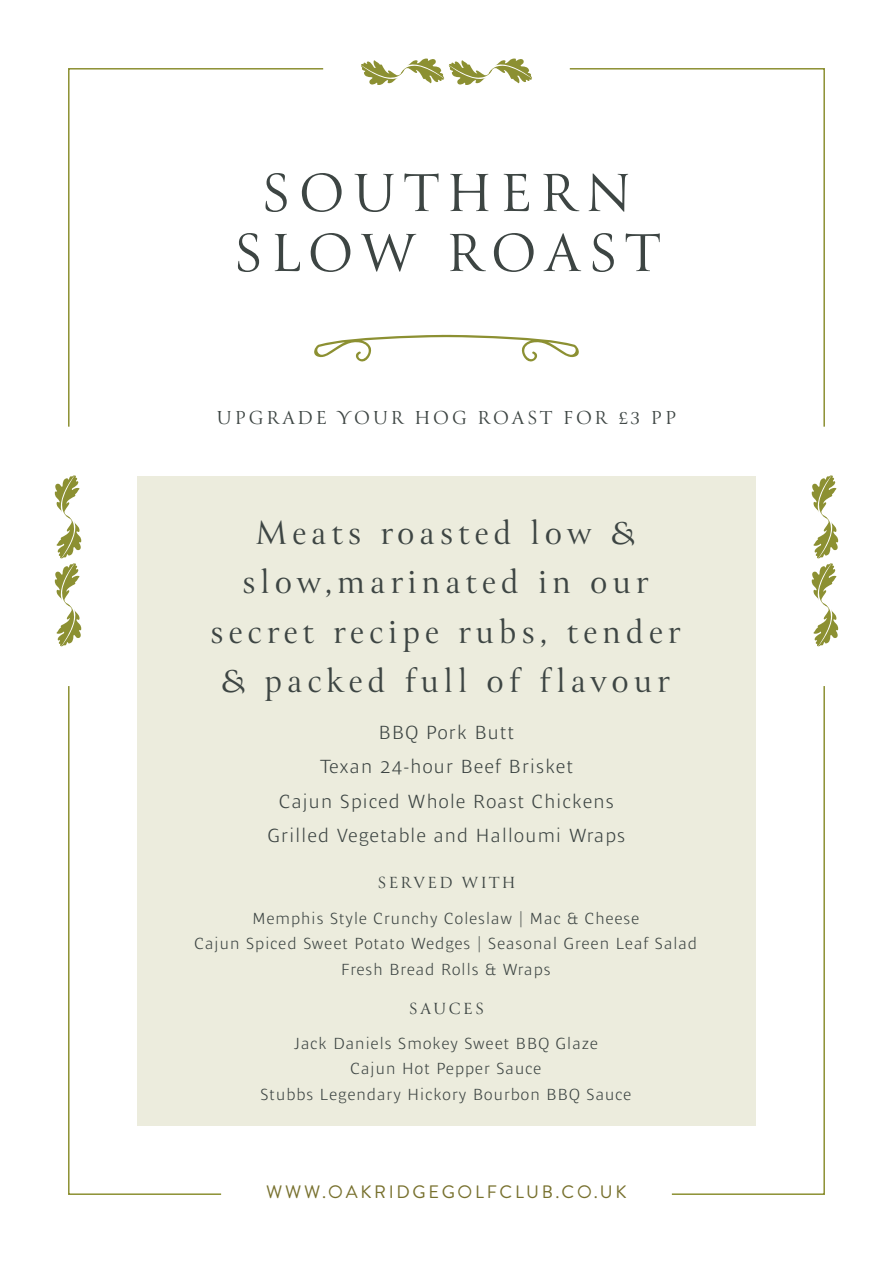
<style>
.page{position:relative;width:893px;height:1263px;background:#fff}
.page>*{position:absolute;margin:0;border:0;box-sizing:border-box;transform-origin:0 0}
.t1{font:60px/60px "Canto";letter-spacing:.13em;color:#3d4543;text-align:center}
.t2{font:37.5px/49.5px "Canto";letter-spacing:.13em;color:#3d4543;text-align:center}
.t3{font:21px "Canto";letter-spacing:.13em;color:#3d4543}
.t4{font:300 19.5px "Ardoise Std";letter-spacing:.07em;color:#3d4543}
.t5{font:18px "Brandon Grotesque";letter-spacing:.15em;color:#77702d}
.t6{font:18px "Canto";letter-spacing:.13em;color:#3d4543}
.t7{font:300 16.5px "Ardoise Std";letter-spacing:.07em;color:#3d4543}
</style>
<div class="page">
<svg style="left:68px;top:68px;width:256px;height:359px"></svg>
<svg style="left:68px;top:686px;width:155px;height:509px"></svg>
<svg style="left:569px;top:68px;width:256px;height:359px"></svg>
<svg style="left:670px;top:684px;width:155px;height:511px"></svg>
<svg style="left:361px;top:58px;width:171px;height:27px"></svg>
<svg style="left:811px;top:475px;width:27px;height:171px"></svg>
<svg style="left:55px;top:475px;width:27px;height:171px"></svg>
<div style="left:137px;top:476px;width:618px;height:649px;background:#ececdd"></div>
<svg style="left:312px;top:335px;width:269px;height:28px"></svg>
<p class="t1" style="left:233px;top:167px;width:428px">SOUTHERN<br>SLOW ROAST</p>
<p class="t3" style="left:217px;top:404px;width:461px">UPGRADE YOUR HOG ROAST FOR £3 PP</p>
<p class="t2" style="left:210px;top:510px;width:471px">Meats roasted low &amp; slow,marinated in our secret recipe rubs, tender &amp; packed full of flavour</p>
<p class="t4" style="left:379px;top:721px;width:137px">BBQ Pork Butt</p>
<p class="t4" style="left:320px;top:755px;width:254px">Texan 24-hour Beef Brisket</p>
<p class="t4" style="left:279px;top:790px;width:336px">Cajun Spiced Whole Roast Chickens</p>
<p class="t4" style="left:268px;top:824px;width:359px">Grilled Vegetable and Halloumi Wraps</p>
<p class="t6" style="left:377px;top:871px;width:140px">SERVED WITH</p>
<p class="t7" style="left:252px;top:909px;width:388px">Memphis Style Crunchy Coleslaw | Mac &amp; Cheese</p>
<p class="t7" style="left:195px;top:934px;width:504px">Cajun Spiced Sweet Potato Wedges | Seasonal Green Leaf Salad</p>
<p class="t7" style="left:341px;top:960px;width:211px">Fresh Bread Rolls &amp; Wraps</p>
<p class="t6" style="left:409px;top:997px;width:77px">SAUCES</p>
<p class="t7" style="left:294px;top:1034px;width:306px">Jack Daniels Smokey Sweet BBQ Glaze</p>
<p class="t7" style="left:351px;top:1059px;width:192px">Cajun Hot Pepper Sauce</p>
<p class="t7" style="left:260px;top:1085px;width:372px">Stubbs Legendary Hickory Bourbon BBQ Sauce</p>
<p class="t5" style="left:266px;top:1180px;width:362px">WWW.OAKRIDGEGOLFCLUB.CO.UK</p>
</div>
